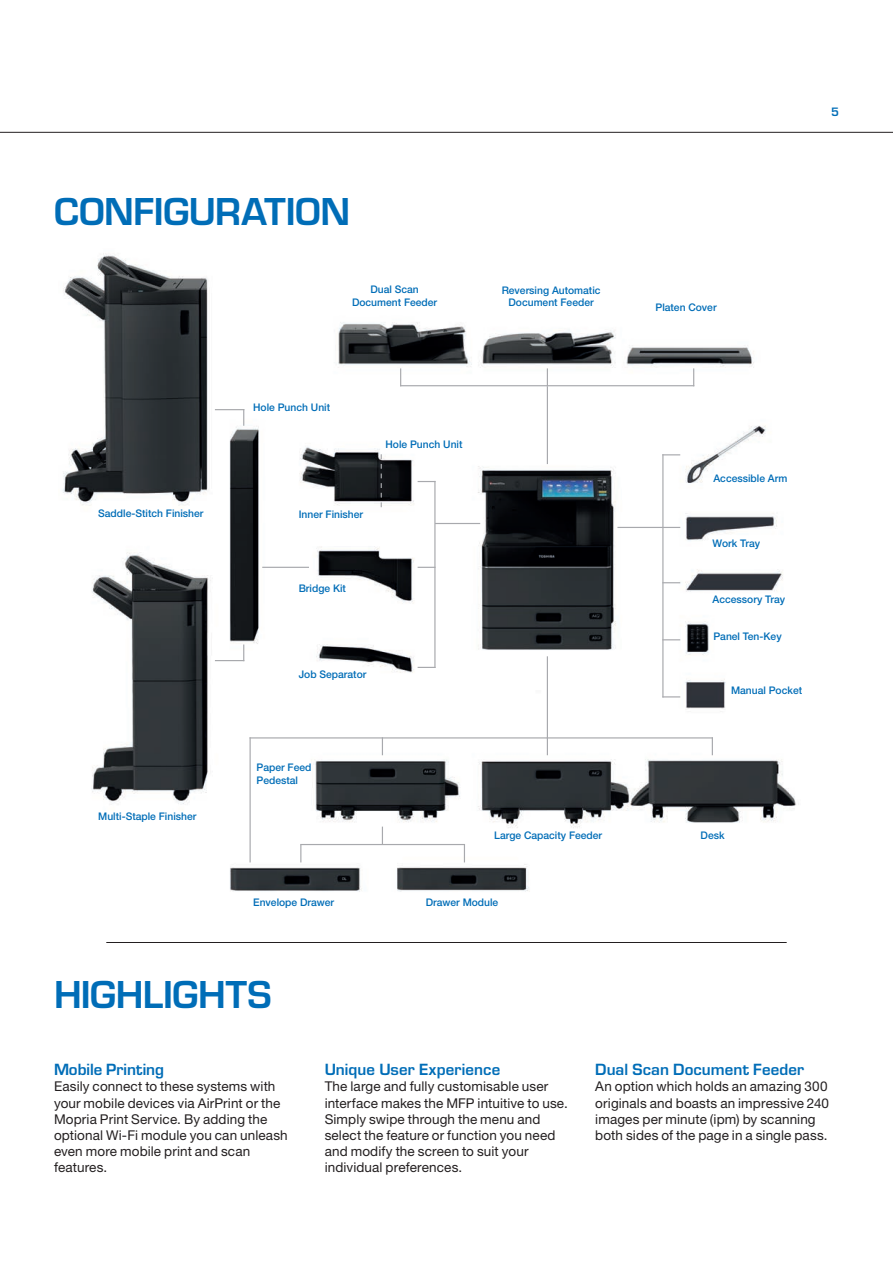
<style>
.page{position:relative;width:893px;height:1263px;background:#fff}
.page>*{position:absolute;margin:0;border:0;box-sizing:border-box;transform-origin:0 0}
.Section_title_gradie{font:600 36px "Eurostile LT Std";letter-spacing:-.015em;color:#006db7}
.Sub_heading_level_1{font:600 15px "Eurostile LT Std";letter-spacing:.005em;color:#006db7}
.Main_text_BLACK{font:13.5px/16.2px "Helvetica Neue LT Std";letter-spacing:.01em;color:#231f20}
.t1{font:600 11.25px "Eurostile LT Std";color:#006db7}
.t2{font:500 10.5px/12.6px "Helvetica Neue LT Std";color:#006db7;text-align:center}
</style>
<div class="page">
<hr style="left:0;top:132px;width:893px;height:1px;background:#231f20">
<hr style="left:106px;top:942px;width:681px;height:1px;background:#231f20">
<img style="left:63px;top:253px;width:733px;height:639px">
<svg style="left:418px;top:667px;width:16px;height:1px"></svg>
<svg style="left:663px;top:696px;width:17px;height:1px"></svg>
<svg style="left:418px;top:481px;width:16px;height:1px"></svg>
<svg style="left:663px;top:454px;width:17px;height:1px"></svg>
<hr style="left:435px;top:523px;width:45px;height:1px;background:#a8a9ad">
<hr style="left:617px;top:527px;width:46px;height:1px;background:#a8a9ad">
<svg style="left:547px;top:368px;width:1px;height:17px"></svg>
<svg style="left:663px;top:527px;width:17px;height:1px"></svg>
<svg style="left:663px;top:582px;width:17px;height:1px"></svg>
<svg style="left:663px;top:639px;width:17px;height:1px"></svg>
<hr style="left:434px;top:481px;width:1px;height:187px;background:#a8a9ad">
<hr style="left:662px;top:454px;width:1px;height:243px;background:#a8a9ad">
<svg style="left:381px;top:454px;width:1px;height:53px"></svg>
<hr style="left:547px;top:656px;width:1px;height:82px;background:#a8a9ad">
<hr style="left:547px;top:386px;width:1px;height:78px;background:#a8a9ad">
<svg style="left:547px;top:738px;width:1px;height:17px"></svg>
<svg style="left:382px;top:738px;width:1px;height:17px"></svg>
<hr style="left:250px;top:737px;width:1px;height:125px;background:#a8a9ad">
<svg style="left:382px;top:827px;width:1px;height:17px"></svg>
<svg style="left:464px;top:845px;width:1px;height:17px"></svg>
<svg style="left:300px;top:845px;width:1px;height:17px"></svg>
<svg style="left:712px;top:738px;width:1px;height:17px"></svg>
<hr style="left:250px;top:737px;width:463px;height:1px;background:#a8a9ad">
<hr style="left:300px;top:844px;width:165px;height:1px;background:#a8a9ad">
<svg style="left:400px;top:368px;width:1px;height:17px"></svg>
<svg style="left:693px;top:368px;width:1px;height:17px"></svg>
<hr style="left:400px;top:385px;width:294px;height:1px;background:#a8a9ad">
<svg style="left:418px;top:567px;width:16px;height:1px"></svg>
<svg style="left:215px;top:409px;width:29px;height:17px"></svg>
<svg style="left:215px;top:644px;width:29px;height:17px"></svg>
<hr style="left:262px;top:567px;width:47px;height:1px;background:#a8a9ad">
<p class="Section_title_gradie" style="left:54px;top:190px;width:298px">CONFIGURATION</p>
<p class="t2" style="left:352px;top:283px;width:87px">Dual Scan<br>Document Feeder</p>
<p class="t2" style="left:502px;top:283px;width:100px">Reversing Automatic<br>Document Feeder</p>
<p class="t2" style="left:655px;top:301px;width:63px">Platen Cover</p>
<p class="t1" style="left:831px;top:104px;width:9px">5</p>
<p class="t2" style="left:98px;top:507px;width:107px">Saddle-Stitch Finisher</p>
<p class="t2" style="left:98px;top:810px;width:100px">Multi-Staple Finisher</p>
<p class="t2" style="left:253px;top:401px;width:79px">Hole Punch Unit</p>
<p class="t2" style="left:385px;top:437px;width:79px">Hole Punch Unit</p>
<p class="t2" style="left:299px;top:507px;width:66px">Inner Finisher</p>
<p class="t2" style="left:299px;top:582px;width:49px">Bridge Kit</p>
<p class="t2" style="left:299px;top:668px;width:69px">Job Separator</p>
<p class="t2" style="left:257px;top:761px;width:56px;text-align:left">Paper Feed<br>Pedestal</p>
<p class="t2" style="left:713px;top:472px;width:75px">Accessible Arm</p>
<p class="t2" style="left:713px;top:537px;width:49px">Work Tray</p>
<p class="t2" style="left:713px;top:593px;width:74px">Accessory Tray</p>
<p class="t2" style="left:713px;top:630px;width:70px">Panel Ten-Key</p>
<p class="t2" style="left:731px;top:684px;width:73px">Manual Pocket</p>
<p class="t2" style="left:494px;top:829px;width:110px">Large Capacity Feeder</p>
<p class="t2" style="left:701px;top:829px;width:26px">Desk</p>
<p class="t2" style="left:253px;top:896px;width:83px">Envelope Drawer</p>
<p class="t2" style="left:426px;top:896px;width:74px">Drawer Module</p>
<p class="Section_title_gradie" style="left:54px;top:972px;width:219px">HIGHLIGHTS</p>
<p class="Sub_heading_level_1" style="left:54px;top:1060px;width:111px">Mobile Printing</p>
<p class="Main_text_BLACK" style="left:54px;top:1078px;width:235px">Easily connect to these systems with your mobile devices via AirPrint or the<br>Mopria Print Service. By adding the optional Wi-Fi module you can unleash even more mobile print and scan features.</p>
<p class="Sub_heading_level_1" style="left:325px;top:1060px;width:177px">Unique User Experience</p>
<p class="Main_text_BLACK" style="left:325px;top:1078px;width:245px">The large and fully customisable user interface makes the MFP intuitive to use.<br>Simply swipe through the menu and select the feature or function you need and modify the screen to suit your individual preferences.</p>
<p class="Sub_heading_level_1" style="left:595px;top:1060px;width:210px">Dual Scan Document Feeder</p>
<p class="Main_text_BLACK" style="left:595px;top:1078px;width:235px">An option which holds an amazing 300 originals and boasts an impressive 240 images per minute (ipm) by scanning both sides of the page in a single pass.</p>
</div>
